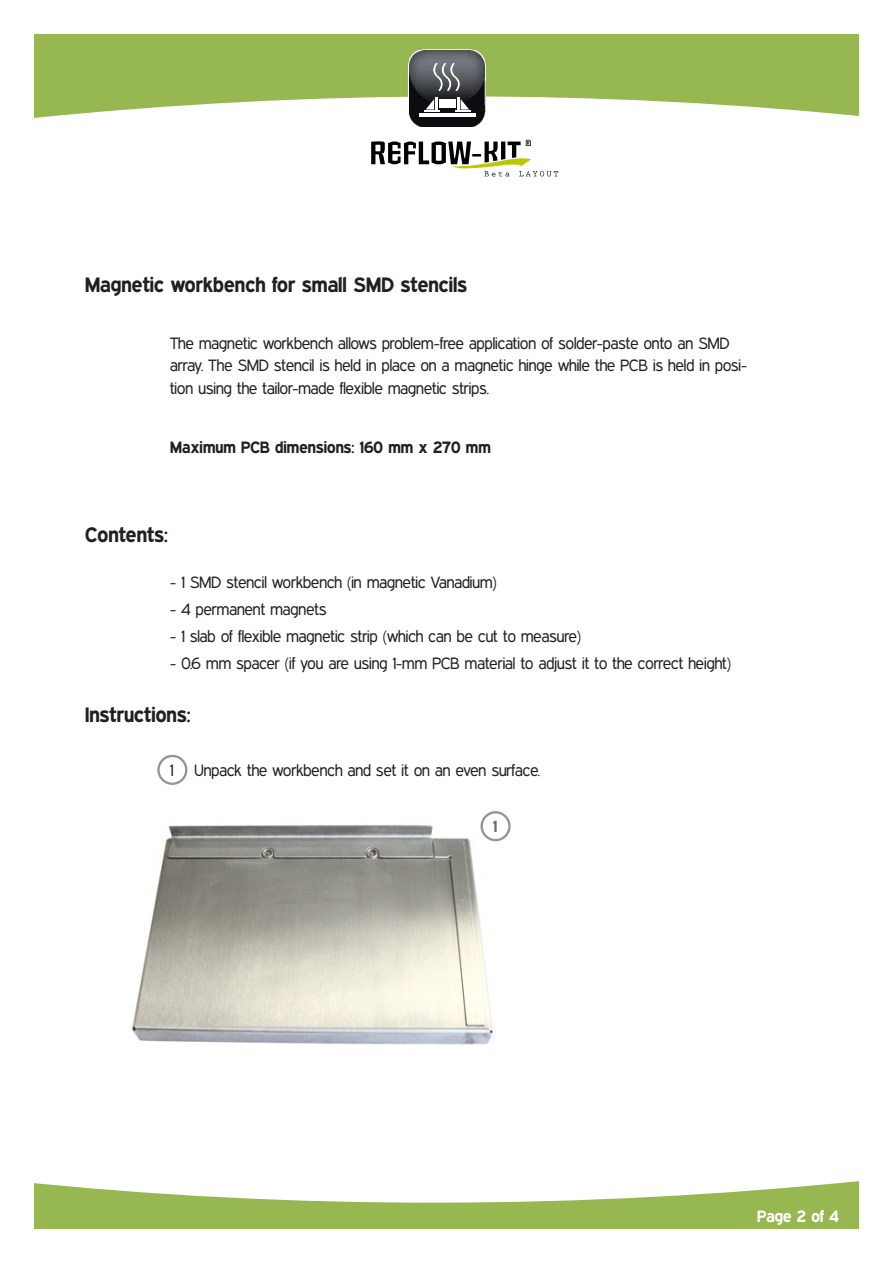
<style>
.page{position:relative;width:893px;height:1263px;background:#fff}
.page>*{position:absolute;margin:0;border:0;box-sizing:border-box;transform-origin:0 0}
.t1{font:700 21px "Expressway Rg";color:#231f20}
.t2{font:16.5px/22.5px "Expressway Bk";color:#231f20}
.t3{font:700 16.5px "Expressway Rg";color:#231f20}
.t4{font:700 16.5px "Expressway Rg";color:#fff}
.t5{font:700 16.35px "Expressway Rg";color:#6c6d70}
</style>
<div class="page">
<svg style="left:34px;top:1181px;width:825px;height:48px"></svg>
<svg style="left:34px;top:34px;width:825px;height:84px;fill:#97b751"></svg>
<svg style="left:408px;top:49px;width:78px;height:78px;background:#5f6163"></svg>
<svg style="left:371px;top:140px;width:187px;height:36px"></svg>
<img style="left:131px;top:811px;width:365px;height:234px">
<div style="left:480px;top:811px;width:31px;height:30px;border:2px solid #939598;border-radius:50%"></div>
<div style="left:157px;top:755px;width:30px;height:30px;border:2px solid #939598;border-radius:50%"></div>
<p class="t1" style="left:85px;top:272px;width:384px">Magnetic workbench for small SMD stencils</p>
<p class="t2" style="left:170px;top:332px;width:579px">The magnetic workbench allows problem-free application of solder-paste onto an SMD array. The SMD stencil is held in place on a magnetic hinge while the PCB is held in posi&shy;tion using the tailor-made flexible magnetic strips.</p>
<p class="t3" style="left:170px;top:438px;width:322px">Maximum PCB dimensions: 160 mm x 270 mm</p>
<p class="t1" style="left:85px;top:522px;width:84px">Contents:</p>
<p class="t2" style="left:170px;top:571px;width:328px">- 1 SMD stencil workbench (in magnetic Vanadium)</p>
<p class="t2" style="left:170px;top:598px;width:158px">- 4 permanent magnets</p>
<p class="t2" style="left:170px;top:625px;width:412px">- 1 slab of flexible magnetic strip (which can be cut to measure)</p>
<p class="t2" style="left:170px;top:652px;width:562px">- 0.6 mm spacer (if you are using 1-mm PCB material to adjust it to the correct height)</p>
<p class="t1" style="left:85px;top:702px;width:107px">Instructions:</p>
<p class="t2" style="left:170px;top:758px;width:5px">1</p>
<p class="t2" style="left:195px;top:758px;width:347px">Unpack the workbench and set it on an even surface.</p>
<p class="t5" style="left:493px;top:816px;width:6px">1</p>
<p class="t4" style="left:757px;top:1206px;width:83px">Page 2 of 4</p>
</div>
